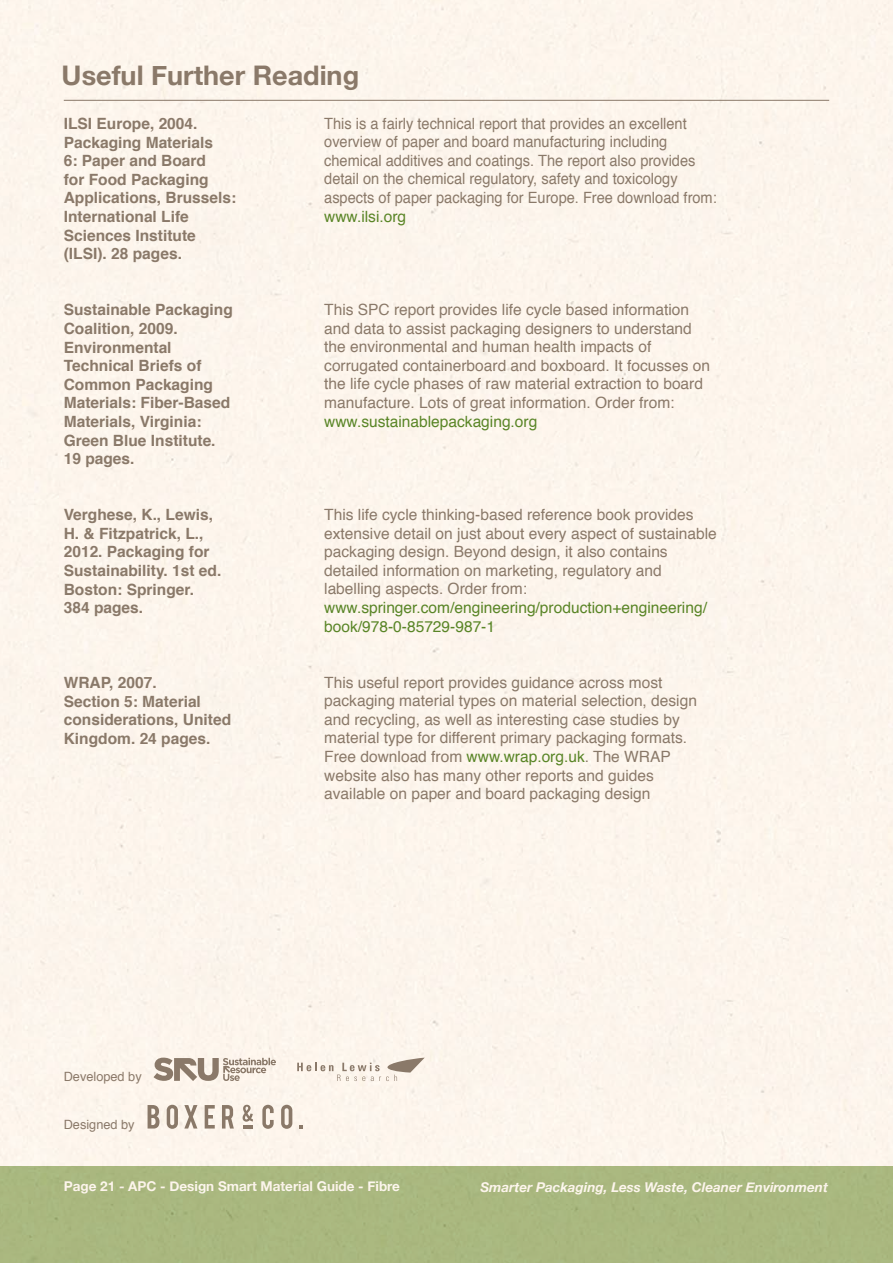
<style>
.page{position:relative;width:893px;height:1263px;background:#fff}
.page>*{position:absolute;margin:0;border:0;box-sizing:border-box;transform-origin:0 0}
.t1{font:700 27px "Helvetica Neue";color:#8a7969}
.t2{font:15.6px/18.6px "Helvetica";color:#8a7969}
.t3{font:700 15.6px/18.6px "Helvetica";color:#8a7969}
.t4{font:15.6px/18.6px "Helvetica";color:#8a7969;scale:.94 1}
.t5{font:15.6px/18.6px "Helvetica";color:#598526}
.t6{font:italic 700 13.5px "Helvetica Neue";color:#fff}
.t7{font:700 13.5px "Helvetica Neue";color:#fff}
.t8{font:12.75px "Helvetica";color:#8a7969}
.s1{color:#598526}
</style>
<div class="page">
<img style="left:0;top:0;width:893px;height:1263px">
<hr style="left:64px;top:100px;width:765px;height:1px;background:#8a7969">
<svg style="left:148px;top:1105px;width:11px;height:23px"></svg>
<svg style="left:167px;top:1105px;width:11px;height:24px"></svg>
<svg style="left:184px;top:1105px;width:13px;height:23px"></svg>
<svg style="left:205px;top:1105px;width:10px;height:23px"></svg>
<svg style="left:222px;top:1105px;width:12px;height:23px"></svg>
<svg style="left:281px;top:1105px;width:11px;height:24px"></svg>
<svg style="left:262px;top:1105px;width:12px;height:24px"></svg>
<svg style="left:299px;top:1125px;width:4px;height:3px"></svg>
<svg style="left:243px;top:1105px;width:10px;height:23px"></svg>
<svg style="left:154px;top:1057px;width:122px;height:24px;background:#c8bcaf"></svg>
<svg style="left:297px;top:1057px;width:128px;height:24px;background:#e7ded4"></svg>
<h1 class="t1" style="left:62px;top:51px;width:299px">Useful Further Reading</h1>
<p class="t3" style="left:64px;top:114px;width:174px">ILSI Europe, 2004.<br>Packaging Materials<br>6: Paper and Board<br>for Food Packaging<br>Applications, Brussels:<br>International Life<br>Sciences Institute (ILSI). 28 pages.</p>
<p class="t3" style="left:64px;top:301px;width:171px">Sustainable Packaging<br>Coalition, 2009.<br>Environmental<br>Technical Briefs of<br>Common Packaging<br>Materials: Fiber-Based<br>Materials, Virginia:<br>Green Blue Institute.<br>19 pages.</p>
<p class="t3" style="left:64px;top:506px;width:159px">Verghese, K., Lewis,<br>H. &amp; Fitzpatrick, L.,<br>2012. Packaging for<br>Sustainability. 1st ed.<br>Boston: Springer.<br>384 pages.</p>
<p class="t3" style="left:64px;top:673px;width:169px">WRAP, 2007.<br>Section 5: Material considerations, United<br>Kingdom. 24 pages.</p>
<p class="t4" style="left:324px;top:114px;width:419px">This is a fairly technical report that provides an excellent overview of paper and board manufacturing including chemical additives and coatings. The report also provides detail on the chemical regulatory, safety and toxicology aspects of paper packaging for Europe. Free download from:</p>
<p class="t5" style="left:324px;top:207px;width:83px">www.ilsi.org</p>
<p class="t2" style="left:324px;top:301px;width:387px">This SPC report provides life cycle based information and data to assist packaging designers to understand the environmental and human health impacts of corrugated containerboard and boxboard. It focusses on the life cycle phases of raw material extraction to board manufacture. Lots of great information. Order from:</p>
<p class="t5" style="left:324px;top:412px;width:215px">www.sustainablepackaging.org</p>
<p class="t2" style="left:324px;top:506px;width:394px">This life cycle thinking-based reference book provides extensive detail on just about every aspect of sustainable packaging design. Beyond design, it also contains detailed information on marketing, regulatory and labelling aspects. Order from:</p>
<p class="t5" style="left:324px;top:599px;width:384px">www.springer.com/engineering/production+engineering/ book/978-0-85729-987-1</p>
<p class="t2" style="left:324px;top:673px;width:374px">This useful report provides guidance across most packaging material types on material selection, design and recycling, as well as interesting case studies by material type for different primary packaging formats.<br>Free download from <span class="s1">www.wrap.org.uk</span>. The WRAP website also has many other reports and guides available on paper and board packaging design</p>
<p class="t8" style="left:64px;top:1067px;width:79px">Developed by</p>
<p class="t8" style="left:64px;top:1114px;width:72px">Designed by</p>
<p class="t7" style="left:64px;top:1174px;width:338px">Page 21 - APC - Design Smart Material Guide - Fibre</p>
<p class="t6" style="left:480px;top:1176px;width:349px">Smarter Packaging, Less Waste, Cleaner Environment</p>
</div>
